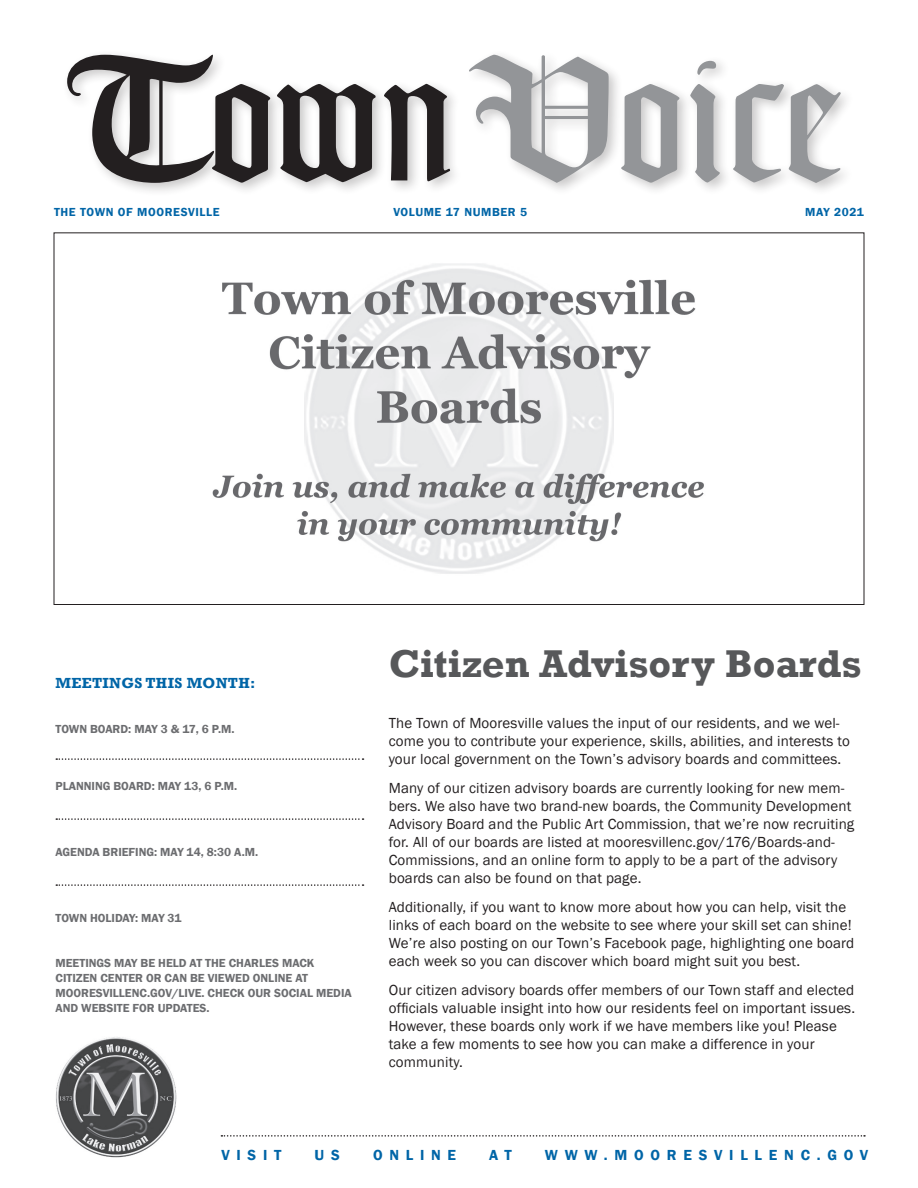
<style>
.page{position:relative;width:918px;height:1188px;background:#fff}
.page>*{position:absolute;margin:0;border:0;box-sizing:border-box;transform-origin:0 0}
.Subhead{font:700 39.75px "Rockwell";color:#57585a}
.Body_Text{font:15px/18px "Franklin Gothic";letter-spacing:.01em;color:#231f20}
.t1{font:600 15px "Franklin Gothic";letter-spacing:.45em;color:#0065a7}
.In_This_Issue{font:700 15px "Rockwell";letter-spacing:.02em;color:#0065a7}
.Sidebar_Bold{font:600 12px/15px "Franklin Gothic";color:#6c6d70}
.Nameplate_Info{font:600 12px "Franklin Gothic";letter-spacing:.05em;color:#0065a7}
</style>
<div class="page">
<div style="left:464px;top:50px;width:390px;height:147px;background:#231f20;opacity:.25"></div>
<svg style="left:469px;top:55px;width:372px;height:128px"></svg>
<div style="left:62px;top:49px;width:402px;height:149px;background:#231f20;opacity:.25"></div>
<svg style="left:67px;top:55px;width:383px;height:128px"></svg>
<img style="left:56px;top:1037px;width:120px;height:121px">
<svg style="left:221px;top:1135px;width:644px;height:2px"></svg>
<svg style="left:56px;top:758px;width:308px;height:2px"></svg>
<svg style="left:56px;top:818px;width:308px;height:2px"></svg>
<svg style="left:56px;top:884px;width:308px;height:2px"></svg>
<img style="left:212px;top:263px;width:492px;height:311px">
<p class="Nameplate_Info" style="left:54px;top:204px;width:167px">THE TOWN OF MOORESVILLE</p>
<p class="Nameplate_Info" style="left:393px;top:204px;width:135px">VOLUME 17 NUMBER 5</p>
<p class="Nameplate_Info" style="left:805px;top:204px;width:60px">MAY 2021</p>
<p class="In_This_Issue" style="left:56px;top:674px;width:201px">MEETINGS THIS MONTH:</p>
<p class="Sidebar_Bold" style="left:56px;top:722px;width:181px">TOWN BOARD: MAY 3 &amp; 17, 6 P.M.</p>
<p class="Sidebar_Bold" style="left:56px;top:779px;width:183px">PLANNING BOARD: MAY 13, 6 P.M.</p>
<p class="Sidebar_Bold" style="left:56px;top:845px;width:204px">AGENDA BRIEFING: MAY 14, 8:30 A.M.</p>
<p class="Sidebar_Bold" style="left:56px;top:911px;width:128px">TOWN HOLIDAY: MAY 31</p>
<p class="Sidebar_Bold" style="left:56px;top:956px;width:298px">MEETINGS MAY BE HELD AT THE CHARLES MACK CITIZEN CENTER OR CAN BE VIEWED ONLINE AT MOORESVILLENC.GOV/LIVE. CHECK OUR SOCIAL MEDIA AND WEBSITE FOR UPDATES.</p>
<p class="Subhead" style="left:389px;top:639px;width:475px">Citizen Advisory Boards</p>
<p class="Body_Text" style="left:389px;top:715px;width:463px">The Town of Mooresville values the input of our residents, and we wel&shy;come you to contribute your experience, skills, abilities, and interests to your local government on the Town’s advisory boards and committees.</p>
<p class="Body_Text" style="left:389px;top:779px;width:467px">Many of our citizen advisory boards are currently looking for new mem&shy;bers. We also have two brand-new boards, the Community Development Advisory Board and the Public Art Commission, that we’re now recruiting for. All of our boards are listed at mooresvillenc.gov/176/Boards-and-Commissions, and an online form to apply to be a part of the advisory boards can also be found on that page.</p>
<p class="Body_Text" style="left:389px;top:898px;width:467px">Additionally, if you want to know more about how you can help, visit the links of each board on the website to see where your skill set can shine!<br>We’re also posting on our Town’s Facebook page, highlighting one board each week so you can discover which board might suit you best.</p>
<p class="Body_Text" style="left:389px;top:981px;width:468px">Our citizen advisory boards offer members of our Town staff and elected officials valuable insight into how our residents feel on important issues.<br>However, these boards only work if we have members like you! Please take a few moments to see how you can make a difference in your community.</p>
<p class="t1" style="left:221px;top:1145px;width:62px">VISIT</p>
<p class="t1" style="left:315px;top:1145px;width:27px">U S</p>
<p class="t1" style="left:373px;top:1145px;width:85px">ONLINE</p>
<p class="t1" style="left:489px;top:1145px;width:24px">A T</p>
<p class="t1" style="left:545px;top:1145px;width:325px">WWW.MOORESVILLENC.GOV</p>
</div>
